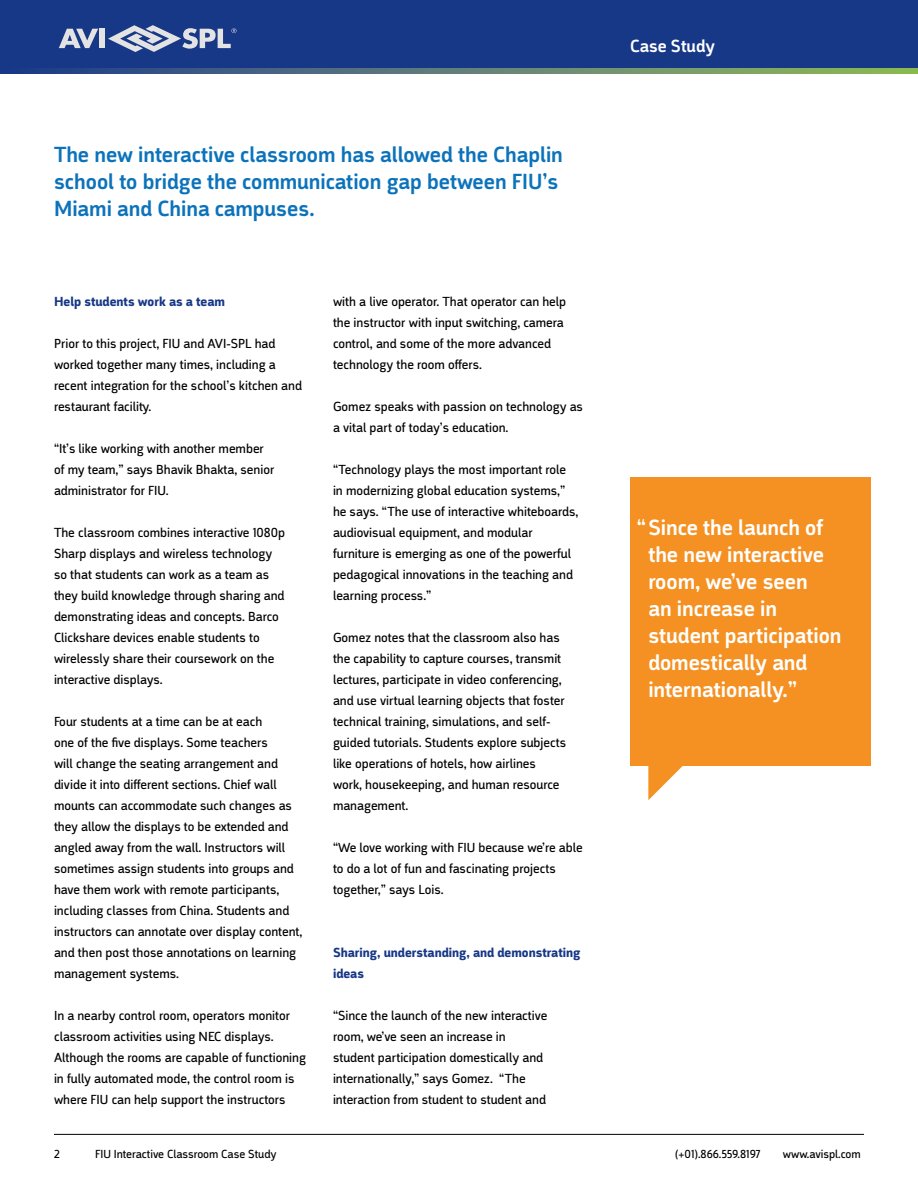
<style>
.page{position:relative;width:918px;height:1188px;background:#fff}
.page>*{position:absolute;margin:0;border:0;box-sizing:border-box;transform-origin:0 0}
.t1{font:500 22.5px/27px "Argumentum";color:#0c73bb}
.t2{font:500 22.5px/27px "Argumentum";color:#fff}
.t3{font:500 18px "Argumentum";color:#fff}
.t4{font:13.5px/21px "Argumentum";color:#000}
.t5{font:700 13.5px/21px "Argumentum";color:#173887}
.t6{font:12px "Argumentum";color:#000}
</style>
<div class="page">
<div style="left:0;top:0;width:918px;height:69px;background:#173887"></div>
<svg style="left:0;top:68px;width:918px;height:5px;background:#5c7c75"></svg>
<svg style="left:59px;top:29px;width:39px;height:19px"></svg>
<div style="left:100px;top:29px;width:5px;height:19px;background:#e3e3e3"></div>
<svg style="left:108px;top:25px;width:129px;height:27px"></svg>
<hr style="left:54px;top:1134px;width:810px;height:1px;background:#000">
<div style="left:630px;top:477px;width:241px;height:289px;background:#f59122"></div>
<svg style="left:648px;top:766px;width:35px;height:34px"></svg>
<h1 class="t1" style="left:54px;top:143px;width:510px">The new interactive classroom has allowed the Chaplin school to bridge the communication gap between FIU’s<br>Miami and China campuses.</h1>
<p class="t5" style="left:54px;top:292px;width:173px">Help students work as a team</p>
<p class="t4" style="left:54px;top:334px;width:250px">Prior to this project, FIU and AVI-SPL had worked together many times, including a recent integration for the school’s kitchen and restaurant facility.</p>
<p class="t4" style="left:54px;top:439px;width:222px">“It’s like working with another member of my team,” says Bhavik Bhakta, senior administrator for FIU.</p>
<p class="t4" style="left:54px;top:523px;width:233px">The classroom combines interactive 1080p Sharp displays and wireless technology so that students can work as a team as they build knowledge through sharing and demonstrating ideas and concepts. Barco Clickshare devices enable students to wirelessly share their coursework on the interactive displays.</p>
<p class="t4" style="left:54px;top:712px;width:250px">Four students at a time can be at each<br>one of the five displays. Some teachers<br>will change the seating arrangement and divide it into different sections. Chief wall mounts can accommodate such changes as they allow the displays to be extended and angled away from the wall. Instructors will sometimes assign students into groups and have them work with remote participants, including classes from China. Students and instructors can annotate over display content, and then post those annotations on learning management systems.</p>
<p class="t4" style="left:54px;top:1006px;width:253px">In a nearby control room, operators monitor classroom activities using NEC displays.<br>Although the rooms are capable of functioning in fully automated mode, the control room is where FIU can help support the instructors</p>
<p class="t6" style="left:54px;top:1149px;width:7px">2</p>
<p class="t6" style="left:95px;top:1149px;width:183px">FIU Interactive Classroom Case Study</p>
<p class="t4" style="left:333px;top:292px;width:235px">with a live operator. That operator can help the instructor with input switching, camera control, and some of the more advanced technology the room offers.</p>
<p class="t4" style="left:333px;top:397px;width:252px">Gomez speaks with passion on technology as a vital part of today’s education.</p>
<p class="t4" style="left:333px;top:460px;width:247px">“Technology plays the most important role in modernizing global education systems,” he says. “The use of interactive whiteboards, audiovisual equipment, and modular furniture is emerging as one of the powerful pedagogical innovations in the teaching and learning process.”</p>
<p class="t4" style="left:333px;top:628px;width:235px">Gomez notes that the classroom also has the capability to capture courses, transmit lectures, participate in video conferencing, and use virtual learning objects that foster technical training, simulations, and self&shy;guided tutorials. Students explore subjects like operations of hotels, how airlines work, housekeeping, and human resource management.</p>
<p class="t4" style="left:333px;top:838px;width:251px">“We love working with FIU because we’re able to do a lot of fun and fascinating projects together,” says Lois.</p>
<p class="t5" style="left:333px;top:943px;width:249px">Sharing, understanding, and demonstrating ideas</p>
<p class="t4" style="left:333px;top:1006px;width:216px">“Since the launch of the new interactive room, we’ve seen an increase in student participation domestically and internationally,” says Gomez. “The interaction from student to student and</p>
<h2 class="t3" style="left:630px;top:39px;width:86px">Case Study</h2>
<h1 class="t2" style="left:648px;top:516px;width:195px;text-indent:-11px">“Since the launch of the new interactive room, we’ve seen<br>an increase in student participation domestically and internationally.”</h1>
<p class="t6" style="left:675px;top:1149px;width:87px">(+01).866.559.8197</p>
<p class="t6" style="left:783px;top:1149px;width:80px">www.avispl.com</p>
</div>
